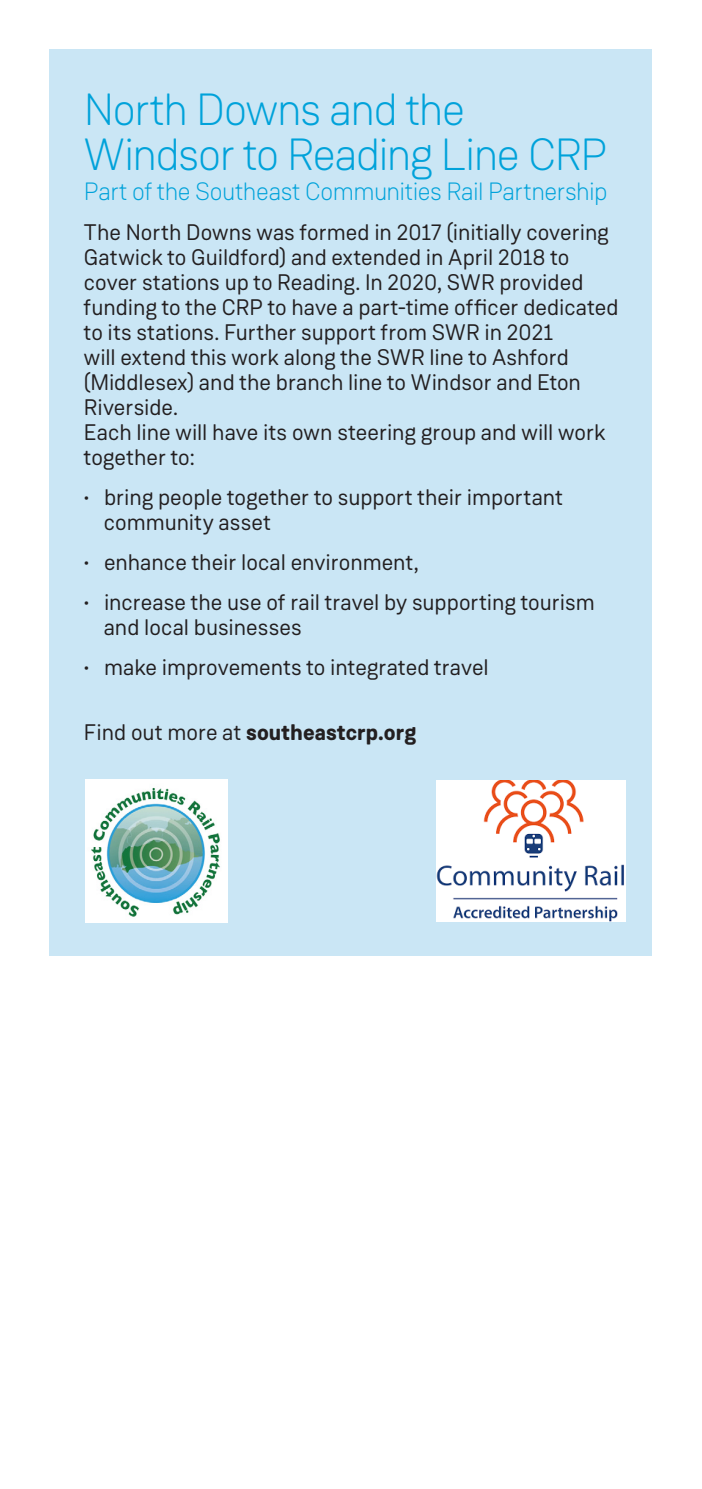
<style>
.page{position:relative;width:702px;height:1489px;background:#fff}
.page>*{position:absolute;margin:0;border:0;box-sizing:border-box;transform-origin:0 0}
.Body_text{font:300 45px/45px "Weissenhof Grotesk";letter-spacing:-.035em;color:#00a2da}
.Body_text-2{font:300 25px "Weissenhof Grotesk";letter-spacing:-.02em;color:#00a2da}
.Body_text-3{font:22.5px/25px "Weissenhof Grotesk";color:#231f20}
.Body_text-4{font:700 22.5px "Weissenhof Grotesk";color:#231f20}
.s1{font-weight:400}
</style>
<div class="page">
<div style="left:50px;top:50px;width:602px;height:905px;background:#cae6f5"></div>
<img style="left:85px;top:780px;width:142px;height:142px">
<img style="left:437px;top:780px;width:188px;height:141px">
<p class="Body_text" style="left:84px;top:86px;width:525px">North Downs and the<br>Windsor to Reading Line CRP</p>
<p class="Body_text-2" style="left:84px;top:176px;width:525px">Part of the Southeast Communities Rail Partnership</p>
<p class="Body_text-3" style="left:84px;top:219px;width:536px">The North Downs was formed in 2017 (initially covering Gatwick to Guildford) and extended in April 2018 to cover stations up to Reading. In 2020, SWR provided funding to the CRP to have a part-time officer dedicated to its stations. Further support from SWR in 2021<br>will extend this work along the SWR line to Ashford (Middlesex) and the branch line to Windsor and Eton Riverside.</p>
<p class="Body_text-3" style="left:84px;top:419px;width:523px">Each line will have its own steering group and will work together to:</p>
<p class="Body_text-3" style="left:84px;top:484px;width:480px">• bring people together to support their important</p>
<p class="Body_text-3" style="left:104px;top:509px;width:169px">community asset</p>
<p class="Body_text-3" style="left:84px;top:549px;width:336px">• enhance their local environment,</p>
<p class="Body_text-3" style="left:104px;top:589px;width:492px;text-indent:-20px">• increase the use of rail travel by supporting tourism and local businesses</p>
<p class="Body_text-3" style="left:84px;top:654px;width:406px">• make improvements to integrated travel</p>
<p class="Body_text-4" style="left:84px;top:718px;width:334px"><span class="s1">Find out more at</span> southeastcrp.org</p>
</div>
